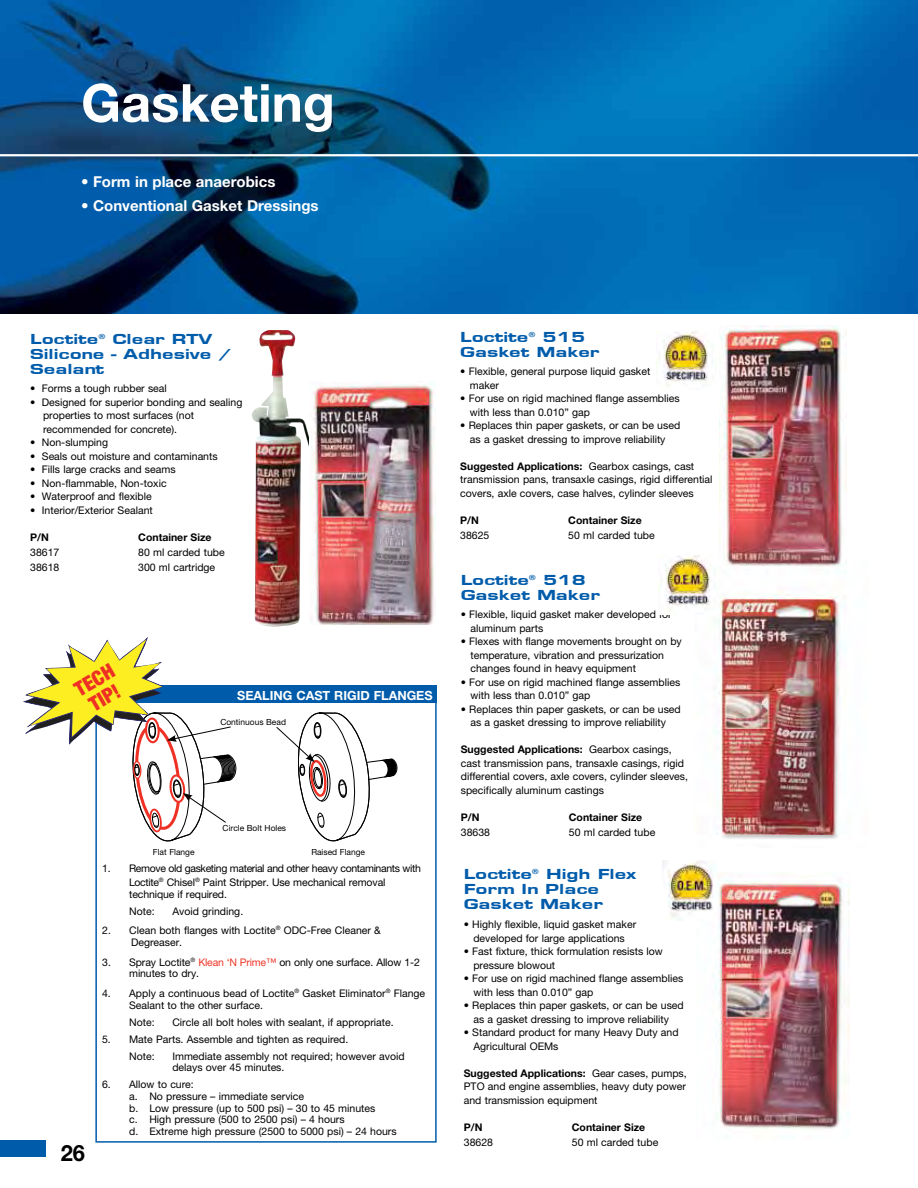
<style>
.page{position:relative;width:918px;height:1188px;background:#fff}
.page>*{position:absolute;margin:0;border:0;box-sizing:border-box;transform-origin:0 0}
.t1{font:700 52.5px "Helvetica Neue";color:#fff}
.t2{font:700 22.5px "Helvetica Neue";color:#000}
.t3{font:900 condensed 20.55px/20.5px "Helvetica Neue";color:#ee3124}
.t4{font:800 15px/15px "Eurose Wide";color:#005cab}
.t5{font:700 15px "Helvetica Neue";color:#fff}
.t6{font:700 12.6px "Helvetica Neue";color:#fff}
.t7{font:10.5px/13.5px "Helvetica Neue";color:#000}
.t8{font:10.5px/14.4px "Helvetica Neue";letter-spacing:-.035em;color:#000}
.t9{font:700 10.5px "Helvetica Neue";color:#000}
.t10{font:8.4px "Helvetica Neue";color:#000}
.s1{color:#ef3829}
.s2{font-weight:700}
</style>
<div class="page">
<img style="left:0;top:0;width:918px;height:313px">
<div style="left:0;top:1140px;width:45px;height:17px;background:#005cab"></div>
<hr style="left:0;top:154px;width:918px;height:2px;background:#fff">
<img style="left:714px;top:590px;width:128px;height:249px">
<img style="left:720px;top:326px;width:127px;height:244px">
<img style="left:713px;top:879px;width:136px;height:250px">
<img style="left:252px;top:330px;width:57px;height:297px">
<img style="left:311px;top:383px;width:125px;height:242px">
<div style="left:95px;top:686px;width:342px;height:17px;background:#005cab"></div>
<svg style="left:276px;top:713px;width:121px;height:128px"></svg>
<div style="left:95px;top:686px;width:342px;height:457px;border:2px solid #005cab"></div>
<svg style="left:23px;top:637px;width:213px;height:204px"></svg>
<img style="left:657px;top:331px;width:56px;height:56px">
<img style="left:659px;top:555px;width:59px;height:59px">
<img style="left:662px;top:861px;width:55px;height:59px">
<h1 class="t1" style="left:81px;top:71px;width:255px">Gasketing</h1>
<h3 class="t5" style="left:81px;top:173px;width:196px">• Form in place anaerobics</h3>
<h3 class="t5" style="left:81px;top:196px;width:239px">• Conventional Gasket Dressings</h3>
<h3 class="t4" style="left:30px;top:332px;width:204px">Loctite<sup>®</sup> Clear RTV<br>Silicone - Adhesive /<br>Sealant</h3>
<p class="t7" style="left:30px;top:382px;width:138px">• Forms a tough rubber seal</p>
<p class="t7" style="left:43px;top:395px;width:201px;text-indent:-13px">• Designed for superior bonding and sealing properties to most surfaces (not recommended for concrete).</p>
<p class="t7" style="left:30px;top:436px;width:80px">• Non-slumping</p>
<p class="t7" style="left:30px;top:449px;width:189px">• Seals out moisture and contaminants</p>
<p class="t7" style="left:30px;top:463px;width:147px">• Fills large cracks and seams</p>
<p class="t7" style="left:30px;top:476px;width:138px">• Non-flammable, Non-toxic</p>
<p class="t7" style="left:30px;top:490px;width:123px">• Waterproof and flexible</p>
<p class="t7" style="left:30px;top:503px;width:124px">• Interior/Exterior Sealant</p>
<p class="t9" style="left:30px;top:531px;width:20px">P/N</p>
<p class="t9" style="left:138px;top:531px;width:75px">Container Size</p>
<p class="t7" style="left:30px;top:545px;width:31px">38617</p>
<p class="t7" style="left:138px;top:545px;width:88px">80 ml carded tube</p>
<p class="t7" style="left:30px;top:560px;width:31px">38618</p>
<p class="t7" style="left:138px;top:560px;width:79px">300 ml cartridge</p>
<h3 class="t3" style="left:71px;top:681px;width:44px;rotate:-30deg">TECH<br>TIP!</h3>
<p class="t6" style="left:237px;top:688px;width:197px">SEALING CAST RIGID FLANGES</p>
<p class="t10" style="left:220px;top:717px;width:67px">Continuous Bead</p>
<p class="t10" style="left:223px;top:823px;width:65px">Circle Bolt Holes</p>
<h2 class="t2" style="left:61px;top:1139px;width:26px">26</h2>
<p class="t10" style="left:153px;top:847px;width:43px">Flat Flange</p>
<p class="t10" style="left:311px;top:847px;width:55px">Raised Flange</p>
<p class="t8" style="left:129px;top:861px;width:293px;text-indent:-27px">1. Remove old gasketing material and other heavy contaminants with<br>Loctite<sup>®</sup> Chisel<sup>®</sup> Paint Stripper. Use mechanical removal</p>
<p class="t7" style="left:129px;top:885px;width:99px;line-height:17px">technique if required.<br>Note:</p>
<p class="t7" style="left:172px;top:904px;width:72px">Avoid grinding.</p>
<p class="t7" style="left:131px;top:925px;width:251px;line-height:11.6px;text-indent:-29px">2. Clean both flanges with Loctite<sup>®</sup> ODC-Free Cleaner &amp;<br>Degreaser.</p>
<p class="t7" style="left:129px;top:956px;width:292px;line-height:11.6px;text-indent:-27px">3. Spray Loctite<sup>®</sup> <span class="s1">Klean ‘N Prime™</span> on only one surface. Allow 1-2 minutes to dry.</p>
<p class="t7" style="left:129px;top:988px;width:298px;line-height:11.6px;text-indent:-27px">4. Apply a continuous bead of Loctite<sup>®</sup> Gasket Eliminator<sup>®</sup> Flange<br>Sealant to the other surface.</p>
<p class="t7" style="left:129px;top:1015px;width:27px">Note:</p>
<p class="t7" style="left:172px;top:1015px;width:223px">Circle all bolt holes with sealant, if appropriate.</p>
<p class="t7" style="left:129px;top:1030px;width:221px;line-height:17px;text-indent:-27px">5. Mate Parts. Assemble and tighten as required.<br>Note:</p>
<p class="t7" style="left:172px;top:1050px;width:234px;line-height:11.6px">Immediate assembly not required; however avoid delays over 45 minutes.</p>
<p class="t7" style="left:129px;top:1079px;width:269px;line-height:11.6px;text-indent:-27px">6. Allow to cure:<br>a. No pressure – immediate service<br>b. Low pressure (up to 500 psi) – 30 to 45 minutes<br>c. High pressure (500 to 2500 psi) – 4 hours<br>d. Extreme high pressure (2500 to 5000 psi) – 24 hours</p>
<h3 class="t4" style="left:460px;top:330px;width:141px">Loctite<sup>®</sup> 515<br>Gasket Maker</h3>
<p class="t7" style="left:470px;top:365px;width:182px;text-indent:-10px">• Flexible, general purpose liquid gasket maker</p>
<p class="t7" style="left:470px;top:392px;width:211px;text-indent:-10px">• For use on rigid machined flange assemblies with less than 0.010” gap</p>
<p class="t7" style="left:460px;top:419px;width:221px;text-align:center">• Replaces thin paper gaskets, or can be used as a gasket dressing to improve reliability</p>
<p class="t7" style="left:460px;top:459px;width:254px"><span class="s2">Suggested Applications:</span> Gearbox casings, cast transmission pans, transaxle casings, rigid differential covers, axle covers, case halves, cylinder sleeves</p>
<p class="t9" style="left:460px;top:514px;width:20px">P/N</p>
<p class="t9" style="left:568px;top:514px;width:75px">Container Size</p>
<p class="t7" style="left:460px;top:528px;width:31px">38625</p>
<p class="t7" style="left:568px;top:528px;width:88px">50 ml carded tube</p>
<h3 class="t4" style="left:461px;top:572px;width:141px">Loctite<sup>®</sup> 518<br>Gasket Maker</h3>
<p class="t7" style="left:470px;top:607px;width:203px;text-indent:-10px">• Flexible, liquid gasket maker developed for aluminum parts</p>
<p class="t7" style="left:470px;top:634px;width:213px;text-indent:-10px">• Flexes with flange movements brought on by temperature, vibration and pressurization changes found in heavy equipment</p>
<p class="t7" style="left:470px;top:675px;width:211px;text-indent:-10px">• For use on rigid machined flange assemblies with less than 0.010” gap</p>
<p class="t7" style="left:461px;top:702px;width:221px;text-align:center">• Replaces thin paper gaskets, or can be used as a gasket dressing to improve reliability</p>
<p class="t7" style="left:461px;top:742px;width:229px"><span class="s2">Suggested Applications:</span> Gearbox casings, cast transmission pans, transaxle casings, rigid differential covers, axle covers, cylinder sleeves, specifically aluminum castings</p>
<p class="t9" style="left:461px;top:810px;width:20px">P/N</p>
<p class="t9" style="left:569px;top:810px;width:75px">Container Size</p>
<p class="t7" style="left:461px;top:825px;width:31px">38638</p>
<p class="t7" style="left:569px;top:825px;width:88px">50 ml carded tube</p>
<h3 class="t4" style="left:464px;top:866px;width:174px">Loctite<sup>®</sup> High Flex<br>Form In Place<br>Gasket Maker</h3>
<p class="t7" style="left:464px;top:918px;width:174px;text-align:center">• Highly flexible, liquid gasket maker developed for large applications</p>
<p class="t7" style="left:473px;top:945px;width:191px;text-indent:-10px">• Fast fixture, thick formulation resists low pressure blowout</p>
<p class="t7" style="left:473px;top:972px;width:211px;text-indent:-10px">• For use on rigid machined flange assemblies with less than 0.010” gap</p>
<p class="t7" style="left:464px;top:999px;width:221px;text-align:center">• Replaces thin paper gaskets, or can be used as a gasket dressing to improve reliability</p>
<p class="t7" style="left:473px;top:1026px;width:207px;text-indent:-10px">• Standard product for many Heavy Duty and<br>Agricultural OEMs</p>
<p class="t7" style="left:464px;top:1066px;width:224px;text-align:justify"><span class="s2">Suggested Applications:</span> Gear cases, pumps, PTO and engine assemblies, heavy duty power and transmission equipment</p>
<p class="t9" style="left:464px;top:1120px;width:20px">P/N</p>
<p class="t9" style="left:572px;top:1120px;width:75px">Container Size</p>
<p class="t7" style="left:464px;top:1135px;width:31px">38628</p>
<p class="t7" style="left:572px;top:1135px;width:88px">50 ml carded tube</p>
</div>
